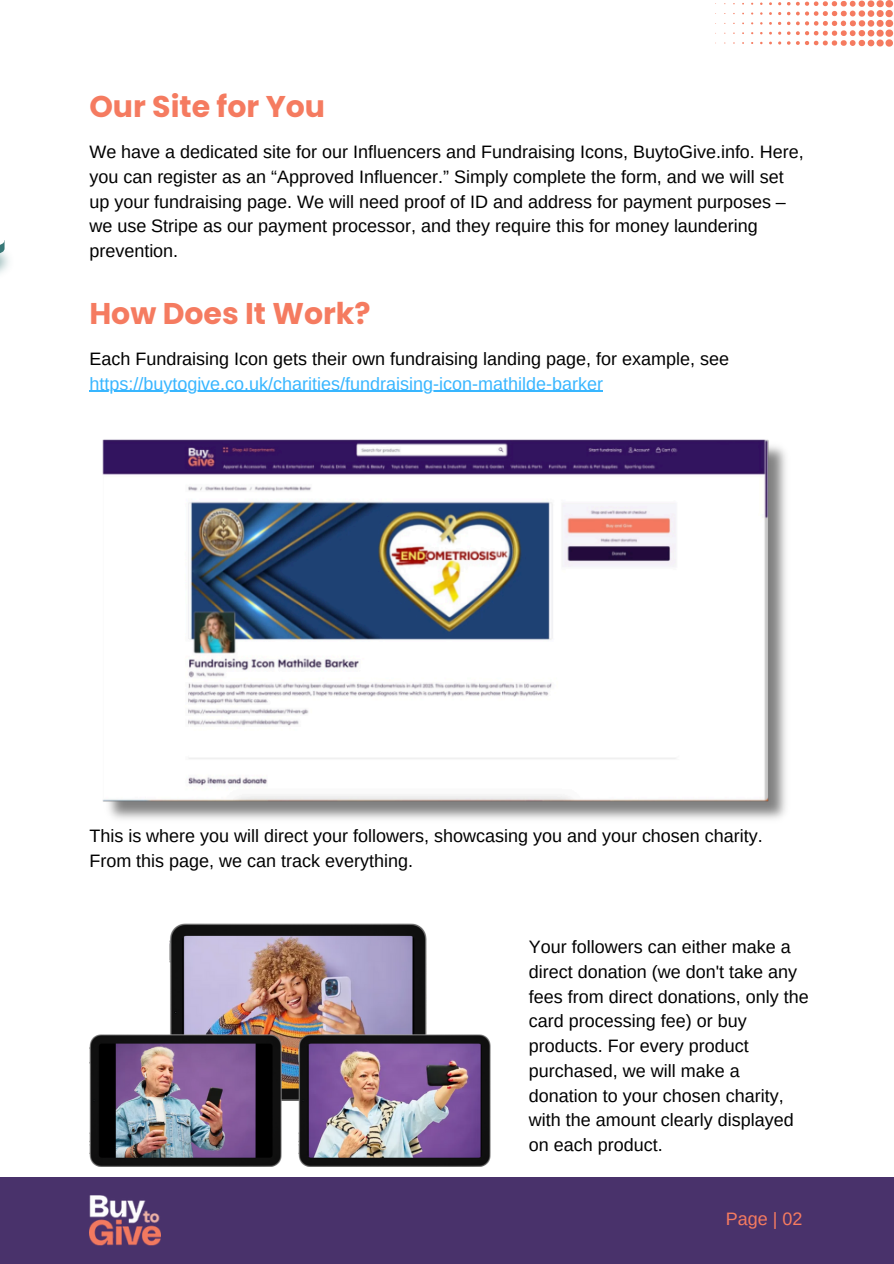
<style>
.page{position:relative;width:894px;height:1264px;background:#fff}
.page>*{position:absolute;margin:0;border:0;box-sizing:border-box;transform-origin:0 0}
.t1{font:700 30px "Poppins";color:#f57b60}
.t2{font:18px/24.8px "Arimo";color:#000}
.t3{font:18px "Arimo";color:#38b6ff}
.t4{font:18px "Arimo";color:#f57b60}
</style>
<div class="page">
<svg style="left:778px;top:0;width:114px;height:46px"></svg>
<svg style="left:0;top:240px;width:5px;height:33px"></svg>
<div style="left:0;top:1177px;width:893px;height:86px;background:#49326b"></div>
<img style="left:89px;top:1195px;width:71px;height:50px">
<img style="left:102px;top:439px;width:684px;height:380px">
<img style="left:170px;top:923px;width:257px;height:177px">
<img style="left:89px;top:1034px;width:192px;height:132px">
<img style="left:298px;top:1034px;width:192px;height:132px">
<hr style="left:89px;top:391px;width:514px;height:1px;background:#38b6ff">
<p class="t1" style="left:89px;top:85px;width:237px">Our Site for You</p>
<p class="t2" style="left:89px;top:139px;width:715px">We have a dedicated site for our Influencers and Fundraising Icons, BuytoGive.info. Here, you can register as an “Approved Influencer.” Simply complete the form, and we will set up your fundraising page. We will need proof of ID and address for payment purposes – we use Stripe as our payment processor, and they require this for money laundering prevention.</p>
<p class="t1" style="left:89px;top:292px;width:283px">How Does It Work?</p>
<p class="t2" style="left:89px;top:346px;width:641px">Each Fundraising Icon gets their own fundraising landing page, for example, see</p>
<p class="t3" style="left:89px;top:373px;width:515px">https://buytogive.co.uk/charities/fundraising-icon-mathilde-barker</p>
<p class="t2" style="left:89px;top:823px;width:674px">This is where you will direct your followers, showcasing you and your chosen charity.<br>From this page, we can track everything.</p>
<p class="t2" style="left:528px;top:934px;width:281px">Your followers can either make a direct donation (we don't take any fees from direct donations, only the card processing fee) or buy products. For every product purchased, we will make a donation to your chosen charity, with the amount clearly displayed on each product.</p>
<p class="t4" style="left:725px;top:1208px;width:78px">Page | 02</p>
</div>
